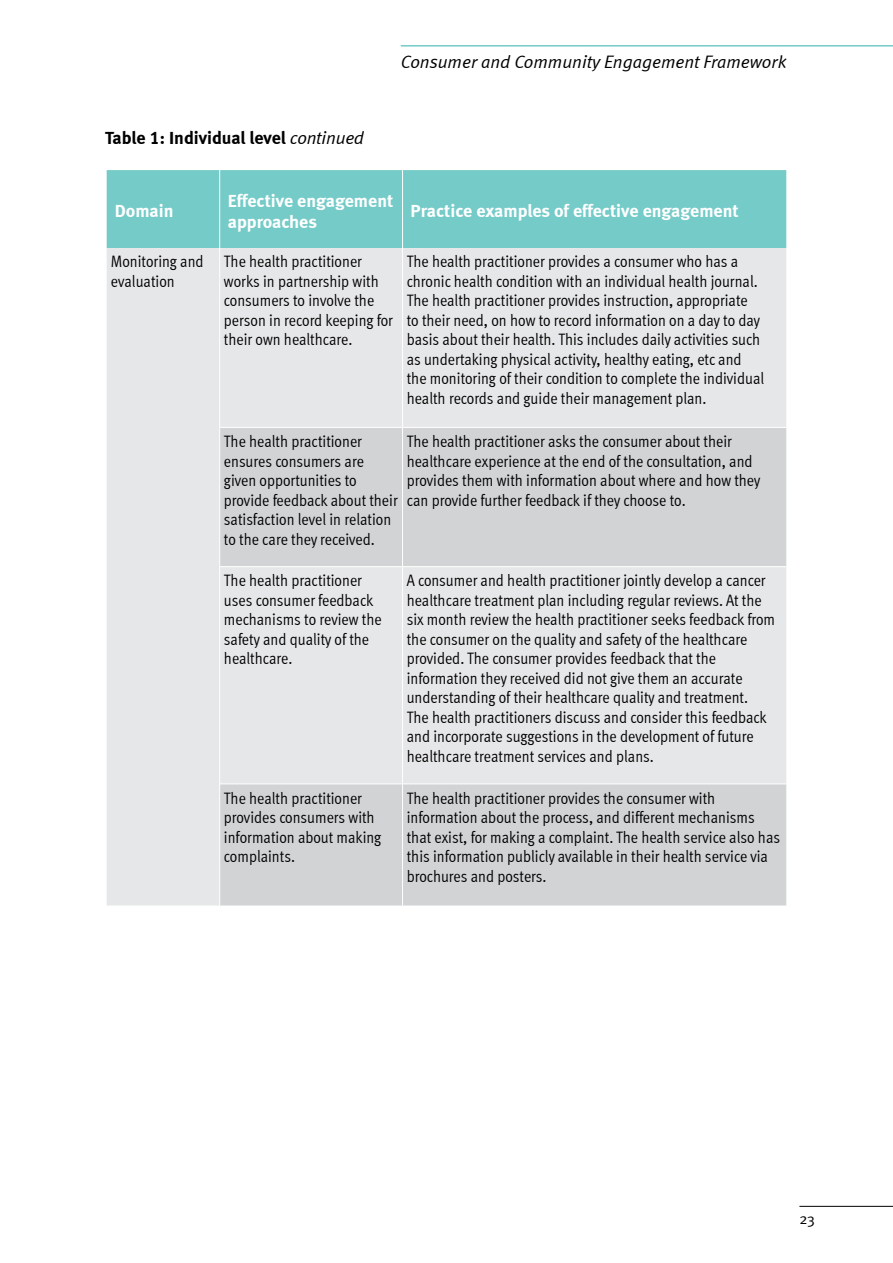
<style>
.page{position:relative;width:893px;height:1263px;background:#fff}
.page>*{position:absolute;margin:0;border:0;box-sizing:border-box;transform-origin:0 0}
.t1{font:18px/21px "Meta Bold LF";color:#fff}
.t2{font:italic 18px "Meta Normal LF";color:#000}
.t3{font:18px "Meta Bold LF";color:#000}
.t4{font:16.5px/19.5px "Meta Cond Normal LF";color:#000}
.t5{font:15px "Meta Normal";color:#000}
.s1{font-family:"Meta Normal";font-style:italic}
</style>
<div class="page">
<hr style="left:799px;top:1206px;width:94px;height:1px;background:#000">
<hr style="left:401px;top:45px;width:492px;height:2px;background:#74cbc8">
<div style="left:107px;top:170px;width:679px;height:78px;background:#74cbc8"></div>
<div style="left:107px;top:248px;width:679px;height:657px;background:#e6e7e8"></div>
<svg style="left:220px;top:428px;width:566px;height:477px;background:#dadcdd"></svg>
<hr style="left:219px;top:248px;width:1px;height:179px;background:#fff">
<hr style="left:219px;top:427px;width:1px;height:140px;background:#fff">
<hr style="left:219px;top:567px;width:1px;height:217px;background:#fff">
<hr style="left:219px;top:784px;width:1px;height:121px;background:#fff">
<hr style="left:219px;top:170px;width:1px;height:78px;background:#fff">
<hr style="left:402px;top:170px;width:1px;height:78px;background:#fff">
<hr style="left:402px;top:248px;width:1px;height:179px;background:#fff">
<hr style="left:402px;top:567px;width:1px;height:216px;background:#fff">
<hr style="left:220px;top:427px;width:183px;height:1px;background:#fff">
<hr style="left:403px;top:427px;width:383px;height:1px;background:#fff">
<hr style="left:402px;top:428px;width:1px;height:138px;background:#fff">
<hr style="left:220px;top:566px;width:183px;height:1px;background:#fff">
<hr style="left:403px;top:566px;width:383px;height:1px;background:#fff">
<hr style="left:220px;top:783px;width:183px;height:1px;background:#fff">
<hr style="left:403px;top:783px;width:383px;height:1px;background:#fff">
<hr style="left:402px;top:784px;width:1px;height:121px;background:#fff">
<p class="t3" style="left:105px;top:127px;width:260px">Table 1: Individual level <span class="s1">continued</span></p>
<p class="t2" style="left:401px;top:51px;width:387px">Consumer and Community Engagement Framework</p>
<p class="t1" style="left:115px;top:200px;width:60px">Domain</p>
<p class="t1" style="left:228px;top:190px;width:167px">Effective engagement approaches</p>
<p class="t1" style="left:411px;top:200px;width:329px">Practice examples of effective engagement</p>
<p class="t4" style="left:111px;top:252px;width:94px">Monitoring and evaluation</p>
<p class="t4" style="left:224px;top:252px;width:171px">The health practitioner works in partnership with consumers to involve the person in record keeping for their own healthcare.</p>
<p class="t4" style="left:407px;top:252px;width:359px">The health practitioner provides a consumer who has a chronic health condition with an individual health journal.<br>The health practitioner provides instruction, appropriate<br>to their need, on how to record information on a day to day basis about their health. This includes daily activities such as undertaking physical activity, healthy eating, etc and the monitoring of their condition to complete the individual health records and guide their management plan.</p>
<p class="t4" style="left:224px;top:431px;width:175px">The health practitioner ensures consumers are given opportunities to provide feedback about their satisfaction level in relation to the care they received.</p>
<p class="t4" style="left:407px;top:431px;width:355px">The health practitioner asks the consumer about their healthcare experience at the end of the consultation, and provides them with information about where and how they can provide further feedback if they choose to.</p>
<p class="t4" style="left:224px;top:571px;width:159px">The health practitioner uses consumer feedback mechanisms to review the safety and quality of the healthcare.</p>
<p class="t4" style="left:407px;top:571px;width:370px">A consumer and health practitioner jointly develop a cancer healthcare treatment plan including regular reviews. At the six month review the health practitioner seeks feedback from the consumer on the quality and safety of the healthcare provided. The consumer provides feedback that the information they received did not give them an accurate understanding of their healthcare quality and treatment.<br>The health practitioners discuss and consider this feedback and incorporate suggestions in the development of future healthcare treatment services and plans.</p>
<p class="t4" style="left:224px;top:788px;width:159px">The health practitioner provides consumers with information about making complaints.</p>
<p class="t4" style="left:407px;top:788px;width:375px">The health practitioner provides the consumer with information about the process, and different mechanisms that exist, for making a complaint. The health service also has this information publicly available in their health service via brochures and posters.</p>
<p class="t5" style="left:799px;top:1210px;width:17px">23</p>
</div>
